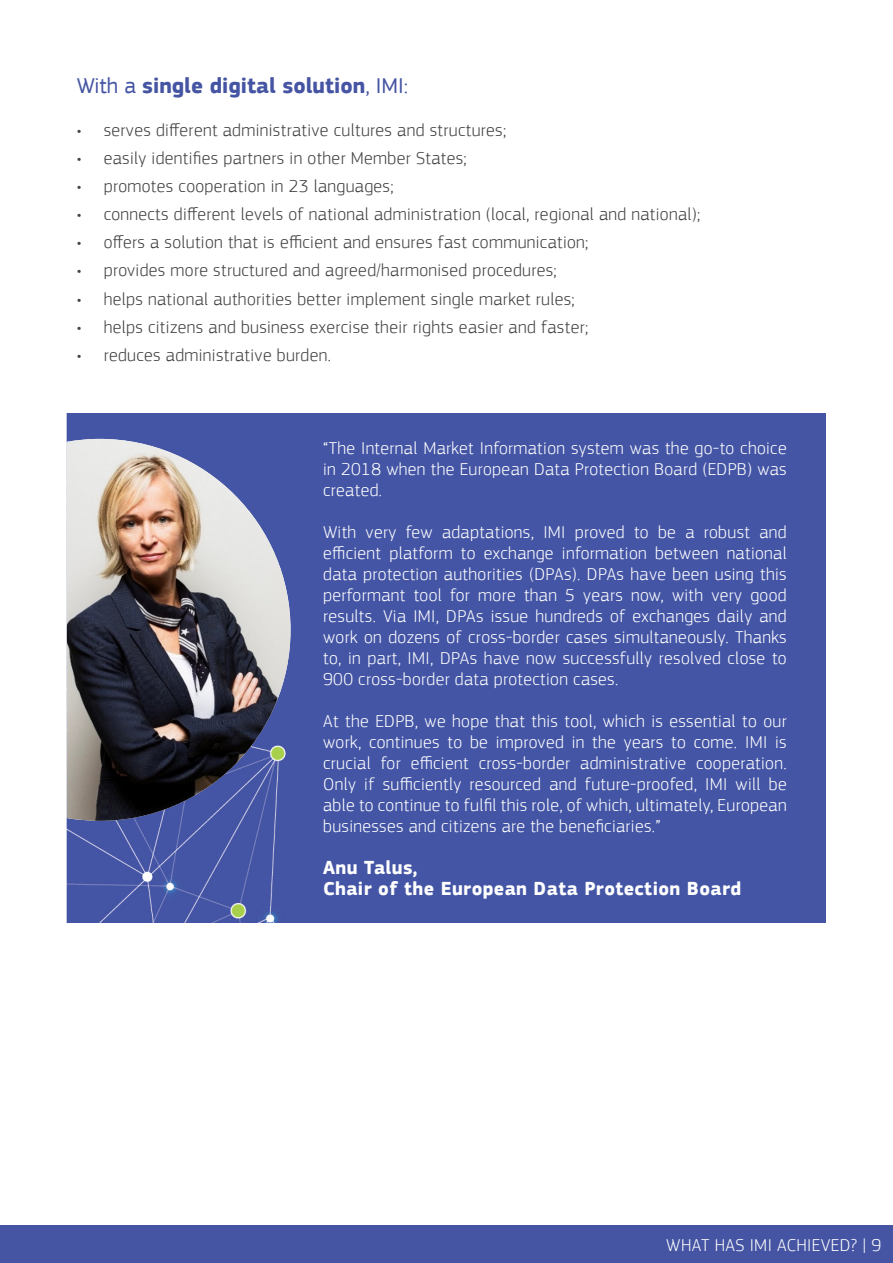
<style>
.page{position:relative;width:893px;height:1263px;background:#fff}
.page>*{position:absolute;margin:0;border:0;box-sizing:border-box;transform-origin:0 0}
.t1{font:700 22.5px "EC Square Sans Pro";color:#4554a3}
.t2{font:700 19.5px/21px "EC Square Sans Pro";letter-spacing:.02em;color:#fff}
.t3{font:300 18px/21px "EC Square Sans Pro";letter-spacing:.02em;color:#fff;text-align:justify}
.t4{font:300 18px "EC Square Sans Pro";letter-spacing:.02em;color:#414042}
.s1{font-weight:400}
</style>
<div class="page">
<div style="left:0;top:1226px;width:893px;height:37px;background:#4554a3"></div>
<div style="left:67px;top:413px;width:759px;height:510px;background:#4554a3"></div>
<img style="left:67px;top:438px;width:211px;height:485px">
<img style="left:67px;top:439px;width:224px;height:382px">
<div style="left:31px;top:402px;width:36px;height:553px;background:#fff;border:2px solid #fff"></div>
<p class="t1" style="left:77px;top:72px;width:333px"><span class="s1">With a</span> single digital solution<span class="s1">, IMI:</span></p>
<p class="t4" style="left:77px;top:120px;width:431px">• serves different administrative cultures and structures;</p>
<p class="t4" style="left:77px;top:148px;width:392px">• easily identifies partners in other Member States;</p>
<p class="t4" style="left:77px;top:176px;width:318px">• promotes cooperation in 23 languages;</p>
<p class="t4" style="left:77px;top:204px;width:625px">• connects different levels of national administration (local, regional and national);</p>
<p class="t4" style="left:77px;top:232px;width:513px">• offers a solution that is efficient and ensures fast communication;</p>
<p class="t4" style="left:77px;top:260px;width:482px">• provides more structured and agreed/harmonised procedures;</p>
<p class="t4" style="left:77px;top:288px;width:500px">• helps national authorities better implement single market rules;</p>
<p class="t4" style="left:77px;top:316px;width:513px">• helps citizens and business exercise their rights easier and faster;</p>
<p class="t4" style="left:77px;top:344px;width:256px">• reduces administrative burden.</p>
<p class="t3" style="left:323px;top:437px;width:465px">“The Internal Market Information system was the go-to choice in 2018 when the European Data Protection Board (EDPB) was created.</p>
<p class="t3" style="left:323px;top:521px;width:465px">With very few adaptations, IMI proved to be a robust and efficient platform to exchange information between national data protection authorities (DPAs). DPAs have been using this performant tool for more than 5 years now, with very good results. Via IMI, DPAs issue hundreds of exchanges daily and work on dozens of cross-border cases simultaneously. Thanks to, in part, IMI, DPAs have now successfully resolved close to 900 cross-border data protection cases.</p>
<p class="t3" style="left:323px;top:710px;width:465px">At the EDPB, we hope that this tool, which is essential to our work, continues to be improved in the years to come. IMI is crucial for efficient cross-border administrative cooperation.<br>Only if sufficiently resourced and future-proofed, IMI will be able to continue to fulfil this role, of which, ultimately, European businesses and citizens are the beneficiaries.”</p>
<p class="t2" style="left:323px;top:858px;width:420px">Anu Talus,<br>Chair of the European Data Protection Board</p>
<p class="t3" style="left:666px;top:1234px;width:216px">WHAT HAS IMI ACHIEVED? | 9</p>
</div>
